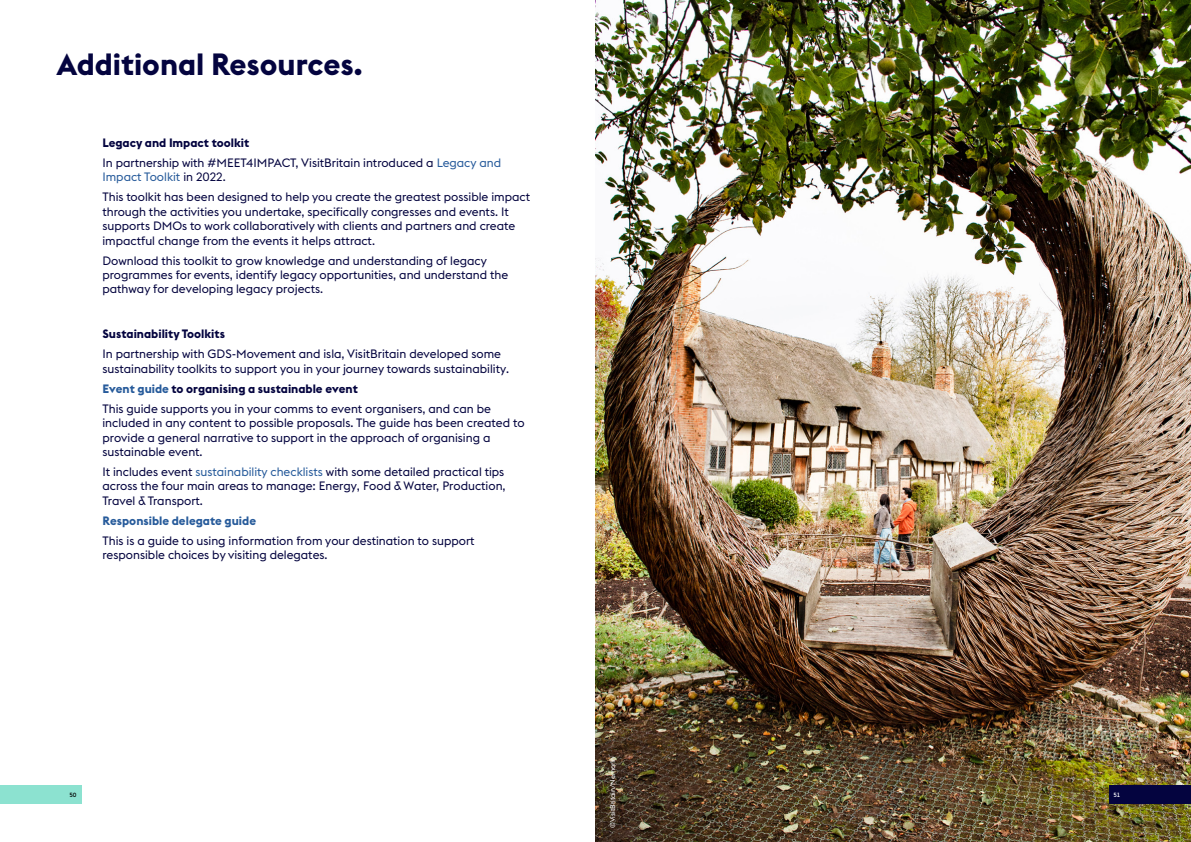
<style>
.page{position:relative;width:1191px;height:842px;background:#fff}
.page>*{position:absolute;margin:0;border:0;box-sizing:border-box;transform-origin:0 0}
.t1{font:700 30.3px "Euclid Flex B";color:#04043f}
.t2{font:12px/14.4px "Euclid Flex";color:#04043f}
.t3{font:12px/14.4px "Euclid Flex B";color:#04043f}
.t4{font:7px "Euclid Flex B";color:#fff}
.t5{font:500 6px "Euclid Flex B";color:#000}
.t6{font:500 6px "Euclid Flex B";color:#fff}
.s1{font-weight:700}
.s2{color:#275b9b}
.s3{font-weight:700;color:#275b9b}
</style>
<div class="page">
<img style="left:595px;top:0;width:596px;height:842px">
<div style="left:1108px;top:785px;width:83px;height:19px;background:#04043f"></div>
<div style="left:0;top:785px;width:82px;height:19px;background:#8ce2d0"></div>
<p class="t1" style="left:57px;top:47px;width:307px">Additional Resources.</p>
<p class="t3" style="left:102px;top:133px;width:400px;line-height:20.1px"><span class="s1">Legacy and Impact toolkit<br></span>In partnership with #MEET4IMPACT, VisitBritain introduced a <span class="s2">Legacy and</span></p>
<p class="t3" style="left:102px;top:167px;width:429px;line-height:20.1px"><span class="s2">Impact Toolkit</span> in 2022.<br>This toolkit has been designed to help you create the greatest possible impact</p>
<p class="t3" style="left:102px;top:204px;width:414px">through the activities you undertake, specifically congresses and events. It supports DMOs to work collaboratively with clients and partners and create impactful change from the events it helps attract.</p>
<p class="t3" style="left:102px;top:253px;width:407px">Download this toolkit to grow knowledge and understanding of legacy programmes for events, identify legacy opportunities, and understand the pathway for developing legacy projects.</p>
<p class="t2" style="left:102px;top:324px;width:400px;line-height:20.2px"><span class="s1">Sustainability Toolkits<br></span>In partnership with GDS-Movement and isla, VisitBritain developed some</p>
<p class="t2" style="left:102px;top:358px;width:408px;line-height:20.1px">sustainability toolkits to support you in your journey towards sustainability.<br><span class="s3">Event guide</span> <span class="s1">to organising a sustainable event<br></span>This guide supports you in your comms to event organisers, and can be</p>
<p class="t2" style="left:102px;top:416px;width:424px">included in any content to possible proposals. The guide has been created to provide a general narrative to support in the approach of organising a sustainable event.</p>
<p class="t2" style="left:102px;top:465px;width:405px;text-align:justify">It includes event <span class="s2">sustainability checklists</span> with some detailed practical tips across the four main areas to manage: Energy, Food &amp; Water, Production, Travel &amp; Transport.</p>
<p class="t2" style="left:102px;top:511px;width:374px;line-height:20.1px"><span class="s3">Responsible delegate guide<br></span>This is a guide to using information from your destination to support</p>
<p class="t2" style="left:102px;top:548px;width:227px">responsible choices by visiting delegates.</p>
<p class="t4" style="left:609px;top:828px;width:73px;rotate:-90deg">©VisitBritain/Nemorin</p>
<p class="t5" style="left:69px;top:791px;width:9px">50</p>
<p class="t6" style="left:1113px;top:791px;width:8px">51</p>
</div>
